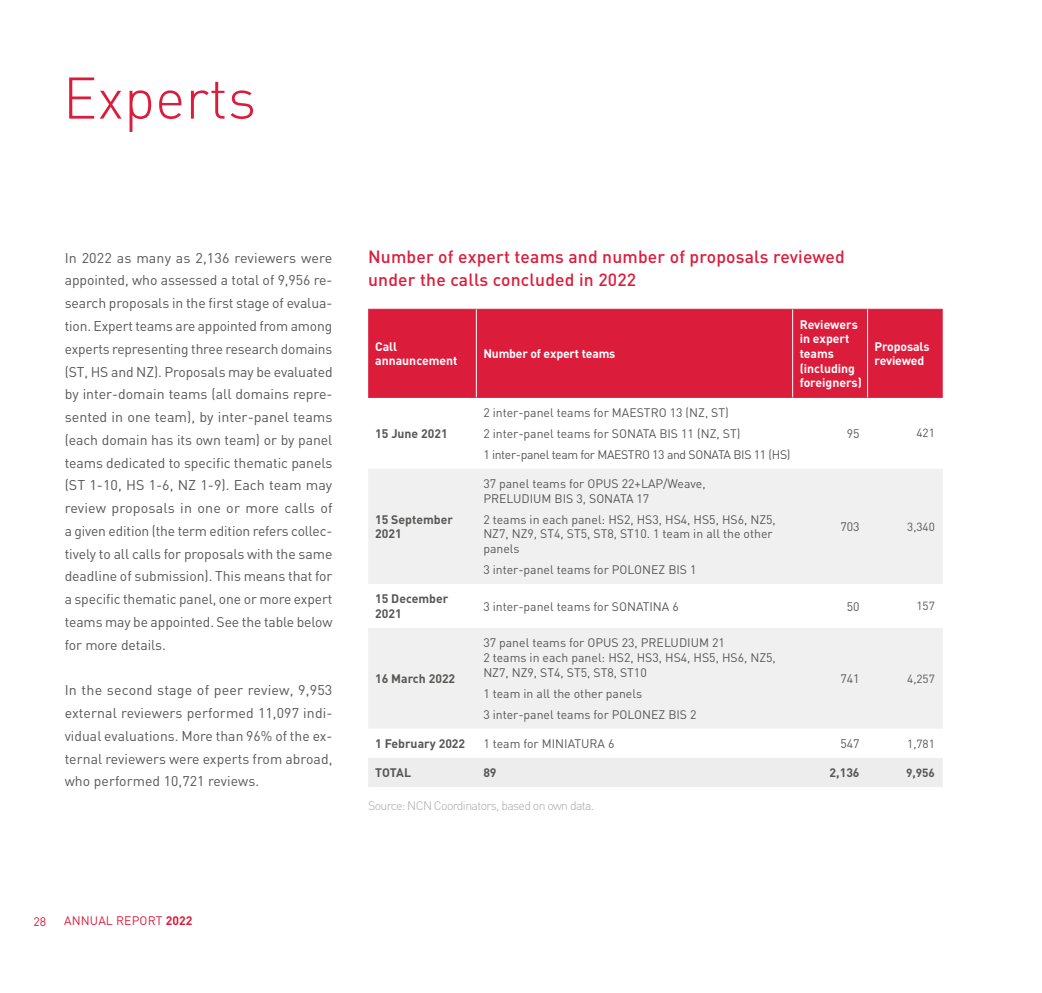
<style>
.page{position:relative;width:1042px;height:993px;background:#fff}
.page>*{position:absolute;margin:0;border:0;box-sizing:border-box;transform-origin:0 0}
.t1{font:300 57.75px "DIN Pro";color:#dc1c3b}
.t2{font:500 17.5px/22.8px "DIN Pro";letter-spacing:.01em;color:#dc1c3b}
.t3{font:14px/22.8px "DIN Pro";letter-spacing:-.005em;color:#575756;text-align:justify}
.t4{font:12.25px/14.7px "DIN Pro";color:#575756}
.t5{font:700 12.25px/14.7px "DIN Pro";letter-spacing:-.005em;color:#fff}
.t6{font:700 12.25px/14.7px "DIN Pro";color:#575756}
.t7{font:300 12.25px "DIN Pro";letter-spacing:-.05em;color:#a8a8a7}
.t8{font:12.25px "DIN Pro";letter-spacing:.01em;color:#dc1c3b}
.t9{font:11.72px "DIN Pro";color:#575756}
.t10{font:700 11.72px "DIN Pro";color:#575756}
.s1{font-weight:700}
</style>
<div class="page">
<div style="left:368px;top:310px;width:575px;height:87px;background:#dc1c3b"></div>
<svg style="left:368px;top:469px;width:575px;height:259px;fill:#f0f0f0"></svg>
<div style="left:368px;top:758px;width:575px;height:28px;background:#ededed"></div>
<hr style="left:368px;top:309px;width:108px;height:1px;background:#dc1c3b">
<hr style="left:476px;top:309px;width:316px;height:1px;background:#dc1c3b">
<hr style="left:792px;top:309px;width:75px;height:1px;background:#dc1c3b">
<hr style="left:867px;top:309px;width:76px;height:1px;background:#dc1c3b">
<hr style="left:476px;top:397px;width:316px;height:1px;background:#dc1c3b">
<hr style="left:792px;top:397px;width:75px;height:1px;background:#dc1c3b">
<hr style="left:867px;top:397px;width:76px;height:1px;background:#dc1c3b">
<hr style="left:368px;top:397px;width:108px;height:1px;background:#dc1c3b">
<hr style="left:476px;top:309px;width:1px;height:88px;background:#fff">
<hr style="left:792px;top:309px;width:1px;height:88px;background:#fff">
<hr style="left:867px;top:309px;width:1px;height:88px;background:#fff">
<h1 class="t1" style="left:63px;top:58px;width:195px">Experts</h1>
<p class="t3" style="left:65px;top:245px;width:269px">In 2022 as many as 2,136 reviewers were appointed, who assessed a total of 9,956 re&shy;search proposals in the first stage of evalua&shy;tion. Expert teams are appointed from among experts representing three research domains (ST, HS and NZ). Proposals may be evaluated by inter-domain teams (all domains repre&shy;sented in one team), by inter-panel teams (each domain has its own team) or by panel teams dedicated to specific thematic panels (ST 1-10, HS 1-6, NZ 1-9). Each team may review proposals in one or more calls of a given edition (the term edition refers collec&shy;tively to all calls for proposals with the same deadline of submission). This means that for a specific thematic panel, one or more expert teams may be appointed. See the table below for more details.</p>
<p class="t3" style="left:65px;top:678px;width:269px">In the second stage of peer review, 9,953 external reviewers performed 11,097 indi&shy;vidual evaluations. More than 96% of the ex&shy;ternal reviewers were experts from abroad, who performed 10,721 reviews.</p>
<p class="t2" style="left:368px;top:244px;width:478px">Number of expert teams and number of proposals reviewed under the calls concluded in 2022</p>
<p class="t5" style="left:375px;top:338px;width:84px">Call annauncement</p>
<p class="t5" style="left:483px;top:345px;width:134px">Number of expert teams</p>
<p class="t5" style="left:799px;top:316px;width:64px">Reviewers in expert teams (including foreigners)</p>
<p class="t5" style="left:874px;top:338px;width:56px">Proposals reviewed</p>
<p class="t6" style="left:375px;top:425px;width:74px">15 June 2021</p>
<p class="t6" style="left:375px;top:511px;width:79px">15 September<br>2021</p>
<p class="t4" style="left:483px;top:401px;width:309px;line-height:21px">2 inter-panel teams for MAESTRO 13 (NZ, ST)<br>2 inter-panel teams for SONATA BIS 11 (NZ, ST)<br>1 inter-panel team for MAESTRO 13 and SONATA BIS 11 (HS)</p>
<p class="t4" style="left:483px;top:475px;width:224px">37 panel teams for OPUS 22+LAP/Weave,<br>PRELUDIUM BIS 3, SONATA 17</p>
<p class="t4" style="left:483px;top:511px;width:294px">2 teams in each panel: HS2, HS3, HS4, HS5, HS6, NZ5,<br>NZ7, NZ9, ST4, ST5, ST8, ST10. 1 team in all the other panels</p>
<p class="t4" style="left:483px;top:561px;width:215px">3 inter-panel teams for POLONEZ BIS 1</p>
<p class="t4" style="left:847px;top:425px;width:14px">95</p>
<p class="t9" style="left:916px;top:425px;width:20px">421</p>
<p class="t4" style="left:840px;top:518px;width:21px">703</p>
<p class="t9" style="left:907px;top:518px;width:29px">3,340</p>
<p class="t6" style="left:375px;top:591px;width:75px">15 December<br>2021</p>
<p class="t4" style="left:483px;top:598px;width:197px">3 inter-panel teams for SONATINA 6</p>
<p class="t4" style="left:847px;top:598px;width:14px">50</p>
<p class="t9" style="left:916px;top:598px;width:20px">157</p>
<p class="t6" style="left:375px;top:670px;width:82px">16 March 2022</p>
<p class="t4" style="left:483px;top:634px;width:294px">37 panel teams for OPUS 23, PRELUDIUM 21<br>2 teams in each panel: HS2, HS3, HS4, HS5, HS6, NZ5,<br>NZ7, NZ9, ST4, ST5, ST8, ST10</p>
<p class="t4" style="left:483px;top:682px;width:215px;line-height:21px">1 team in all the other panels<br>3 inter-panel teams for POLONEZ BIS 2</p>
<p class="t4" style="left:840px;top:670px;width:21px">741</p>
<p class="t9" style="left:907px;top:670px;width:29px">4,257</p>
<p class="t6" style="left:375px;top:735px;width:92px">1 February 2022</p>
<p class="t4" style="left:483px;top:735px;width:133px">1 team for MINIATURA 6</p>
<p class="t4" style="left:840px;top:735px;width:21px">547</p>
<p class="t9" style="left:907px;top:735px;width:29px">1,781</p>
<p class="t6" style="left:375px;top:764px;width:38px">TOTAL</p>
<p class="t6" style="left:483px;top:764px;width:15px">89</p>
<p class="t6" style="left:829px;top:764px;width:32px">2,136</p>
<p class="t10" style="left:906px;top:764px;width:30px">9,956</p>
<p class="t7" style="left:368px;top:797px;width:228px">Source: NCN Coordinators, based on own data.</p>
<p class="t8" style="left:33px;top:912px;width:14px">28</p>
<p class="t8" style="left:64px;top:912px;width:130px">ANNUAL REPORT <span class="s1">2022</span></p>
</div>
